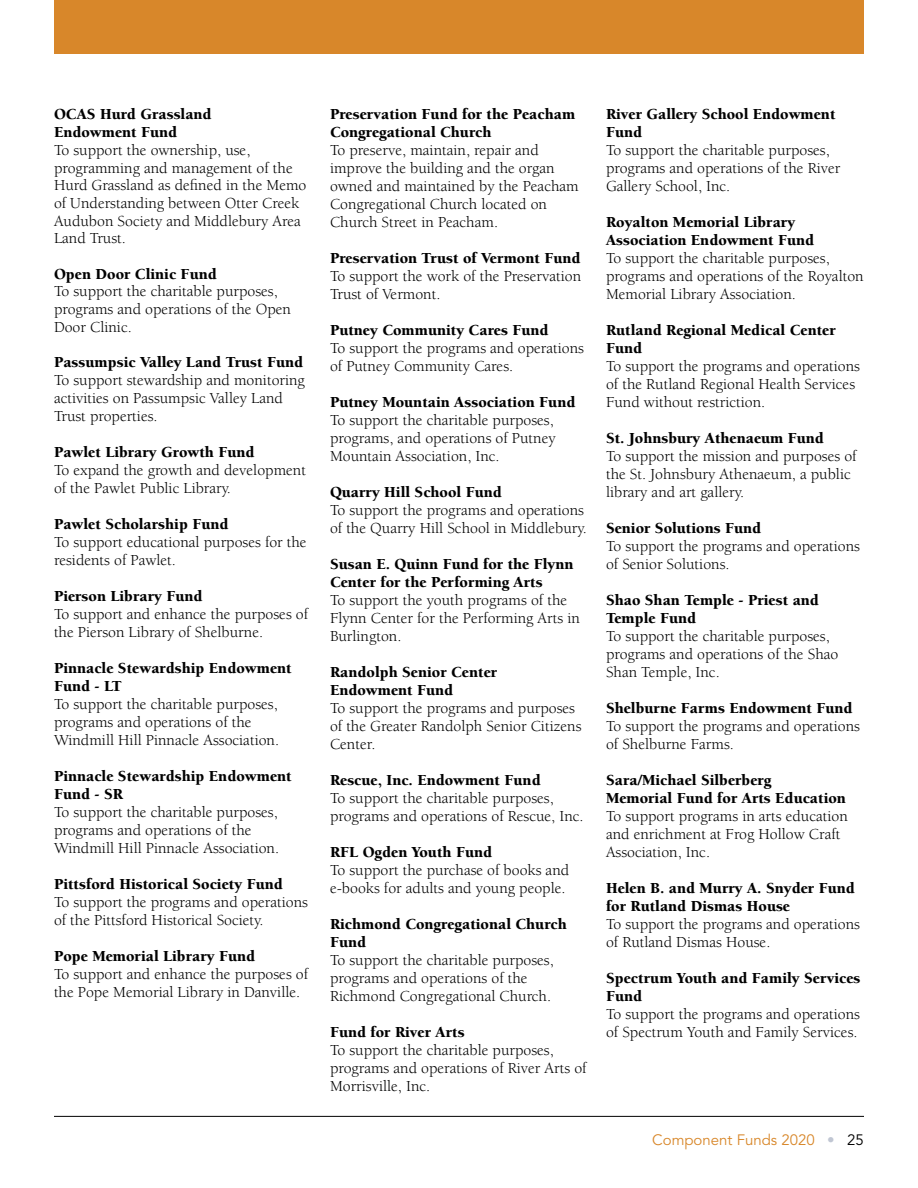
<style>
.page{position:relative;width:918px;height:1188px;background:#fff}
.page>*{position:absolute;margin:0;border:0;box-sizing:border-box;transform-origin:0 0}
.t1{font:15.75px/18px "Berkeley Std";color:#000}
.t2{font:900 15.75px/18px "Berkeley Std";color:#000}
.t3{font:15px "Avenir LT Std";color:#d8872a}
.s1{color:#c0c6d3}
.s2{color:#000}
</style>
<div class="page">
<hr style="left:54px;top:1116px;width:810px;height:1px;background:#000">
<div style="left:54px;top:0;width:810px;height:54px;background:#d8872a"></div>
<p class="t2" style="left:54px;top:105px;width:159px">OCAS Hurd Grassland<br>Endowment Fund</p>
<p class="t1" style="left:54px;top:141px;width:254px">To support the ownership, use, programming and management of the<br>Hurd Grassland as defined in the Memo of Understanding between Otter Creek<br>Audubon Society and Middlebury Area<br>Land Trust.</p>
<p class="t2" style="left:54px;top:265px;width:164px">Open Door Clinic Fund</p>
<p class="t1" style="left:54px;top:283px;width:239px">To support the charitable purposes, programs and operations of the Open<br>Door Clinic.</p>
<p class="t2" style="left:54px;top:354px;width:251px">Passumpsic Valley Land Trust Fund</p>
<p class="t1" style="left:54px;top:371px;width:252px">To support stewardship and monitoring activities on Passumpsic Valley Land<br>Trust properties.</p>
<p class="t2" style="left:54px;top:443px;width:202px">Pawlet Library Growth Fund</p>
<p class="t1" style="left:54px;top:461px;width:254px">To expand the growth and development of the Pawlet Public Library.</p>
<p class="t2" style="left:54px;top:515px;width:176px">Pawlet Scholarship Fund</p>
<p class="t1" style="left:54px;top:533px;width:254px">To support educational purposes for the residents of Pawlet.</p>
<p class="t2" style="left:54px;top:587px;width:150px">Pierson Library Fund</p>
<p class="t1" style="left:54px;top:605px;width:256px">To support and enhance the purposes of the Pierson Library of Shelburne.</p>
<p class="t2" style="left:54px;top:659px;width:239px">Pinnacle Stewardship Endowment<br>Fund - LT</p>
<p class="t1" style="left:54px;top:695px;width:227px">To support the charitable purposes, programs and operations of the<br>Windmill Hill Pinnacle Association.</p>
<p class="t2" style="left:54px;top:767px;width:239px">Pinnacle Stewardship Endowment<br>Fund - SR</p>
<p class="t1" style="left:54px;top:803px;width:227px">To support the charitable purposes, programs and operations of the<br>Windmill Hill Pinnacle Association.</p>
<p class="t2" style="left:54px;top:875px;width:230px">Pittsford Historical Society Fund</p>
<p class="t1" style="left:54px;top:893px;width:256px">To support the programs and operations of the Pittsford Historical Society.</p>
<p class="t2" style="left:54px;top:947px;width:203px">Pope Memorial Library Fund</p>
<p class="t1" style="left:54px;top:965px;width:256px">To support and enhance the purposes of the Pope Memorial Library in Danville.</p>
<p class="t2" style="left:330px;top:106px;width:247px">Preservation Fund for the Peacham<br>Congregational Church</p>
<p class="t1" style="left:330px;top:142px;width:250px">To preserve, maintain, repair and improve the building and the organ owned and maintained by the Peacham<br>Congregational Church located on<br>Church Street in Peacham.</p>
<p class="t2" style="left:330px;top:250px;width:252px">Preservation Trust of Vermont Fund</p>
<p class="t1" style="left:330px;top:268px;width:253px">To support the work of the Preservation<br>Trust of Vermont.</p>
<p class="t2" style="left:330px;top:322px;width:220px">Putney Community Cares Fund</p>
<p class="t1" style="left:330px;top:340px;width:256px">To support the programs and operations of Putney Community Cares.</p>
<p class="t2" style="left:330px;top:394px;width:247px">Putney Mountain Association Fund</p>
<p class="t1" style="left:330px;top:412px;width:227px;text-align:justify">To support the charitable purposes, programs, and operations of Putney Mountain Association, Inc.</p>
<p class="t2" style="left:330px;top:484px;width:173px">Quarry Hill School Fund</p>
<p class="t1" style="left:330px;top:502px;width:258px">To support the programs and operations of the Quarry Hill School in Middlebury.</p>
<p class="t2" style="left:330px;top:556px;width:245px">Susan E. Quinn Fund for the Flynn<br>Center for the Performing Arts</p>
<p class="t1" style="left:330px;top:592px;width:251px">To support the youth programs of the<br>Flynn Center for the Performing Arts in<br>Burlington.</p>
<p class="t2" style="left:330px;top:664px;width:169px">Randolph Senior Center<br>Endowment Fund</p>
<p class="t1" style="left:330px;top:700px;width:253px">To support the programs and purposes of the Greater Randolph Senior Citizens<br>Center.</p>
<p class="t2" style="left:330px;top:772px;width:212px">Rescue, Inc. Endowment Fund</p>
<p class="t1" style="left:330px;top:790px;width:255px">To support the charitable purposes, programs and operations of Rescue, Inc.</p>
<p class="t2" style="left:330px;top:844px;width:164px">RFL Ogden Youth Fund</p>
<p class="t1" style="left:330px;top:862px;width:241px">To support the purchase of books and e-books for adults and young people.</p>
<p class="t2" style="left:330px;top:916px;width:238px">Richmond Congregational Church<br>Fund</p>
<p class="t1" style="left:330px;top:952px;width:225px">To support the charitable purposes, programs and operations of the<br>Richmond Congregational Church.</p>
<p class="t2" style="left:330px;top:1024px;width:136px">Fund for River Arts</p>
<p class="t1" style="left:330px;top:1042px;width:258px">To support the charitable purposes, programs and operations of River Arts of<br>Morrisville, Inc.</p>
<p class="t2" style="left:606px;top:106px;width:231px">River Gallery School Endowment<br>Fund</p>
<p class="t1" style="left:606px;top:142px;width:236px">To support the charitable purposes, programs and operations of the River<br>Gallery School, Inc.</p>
<p class="t2" style="left:606px;top:214px;width:210px">Royalton Memorial Library<br>Association Endowment Fund</p>
<p class="t1" style="left:606px;top:250px;width:259px">To support the charitable purposes, programs and operations of the Royalton<br>Memorial Library Association.</p>
<p class="t2" style="left:606px;top:322px;width:231px">Rutland Regional Medical Center<br>Fund</p>
<p class="t1" style="left:606px;top:358px;width:256px">To support the programs and operations of the Rutland Regional Health Services<br>Fund without restriction.</p>
<p class="t2" style="left:606px;top:430px;width:220px">St. Johnsbury Athenaeum Fund</p>
<p class="t1" style="left:606px;top:448px;width:252px">To support the mission and purposes of the St. Johnsbury Athenaeum, a public library and art gallery.</p>
<p class="t2" style="left:606px;top:520px;width:157px">Senior Solutions Fund</p>
<p class="t1" style="left:606px;top:538px;width:256px">To support the programs and operations of Senior Solutions.</p>
<p class="t2" style="left:606px;top:592px;width:215px">Shao Shan Temple - Priest and<br>Temple Fund</p>
<p class="t1" style="left:606px;top:628px;width:234px">To support the charitable purposes, programs and operations of the Shao<br>Shan Temple, Inc.</p>
<p class="t2" style="left:606px;top:700px;width:248px">Shelburne Farms Endowment Fund</p>
<p class="t1" style="left:606px;top:718px;width:256px">To support the programs and operations of Shelburne Farms.</p>
<p class="t2" style="left:606px;top:772px;width:241px">Sara/Michael Silberberg<br>Memorial Fund for Arts Education</p>
<p class="t1" style="left:606px;top:808px;width:243px">To support programs in arts education and enrichment at Frog Hollow Craft<br>Association, Inc.</p>
<p class="t2" style="left:606px;top:880px;width:250px">Helen B. and Murry A. Snyder Fund for Rutland Dismas House</p>
<p class="t1" style="left:606px;top:916px;width:256px">To support the programs and operations of Rutland Dismas House.</p>
<p class="t2" style="left:606px;top:970px;width:256px">Spectrum Youth and Family Services<br>Fund</p>
<p class="t1" style="left:606px;top:1006px;width:256px">To support the programs and operations of Spectrum Youth and Family Services.</p>
<p class="t3" style="left:652px;top:1132px;width:213px">Component Funds 2020 <span class="s1">•</span> <span class="s2">25</span></p>
</div>
